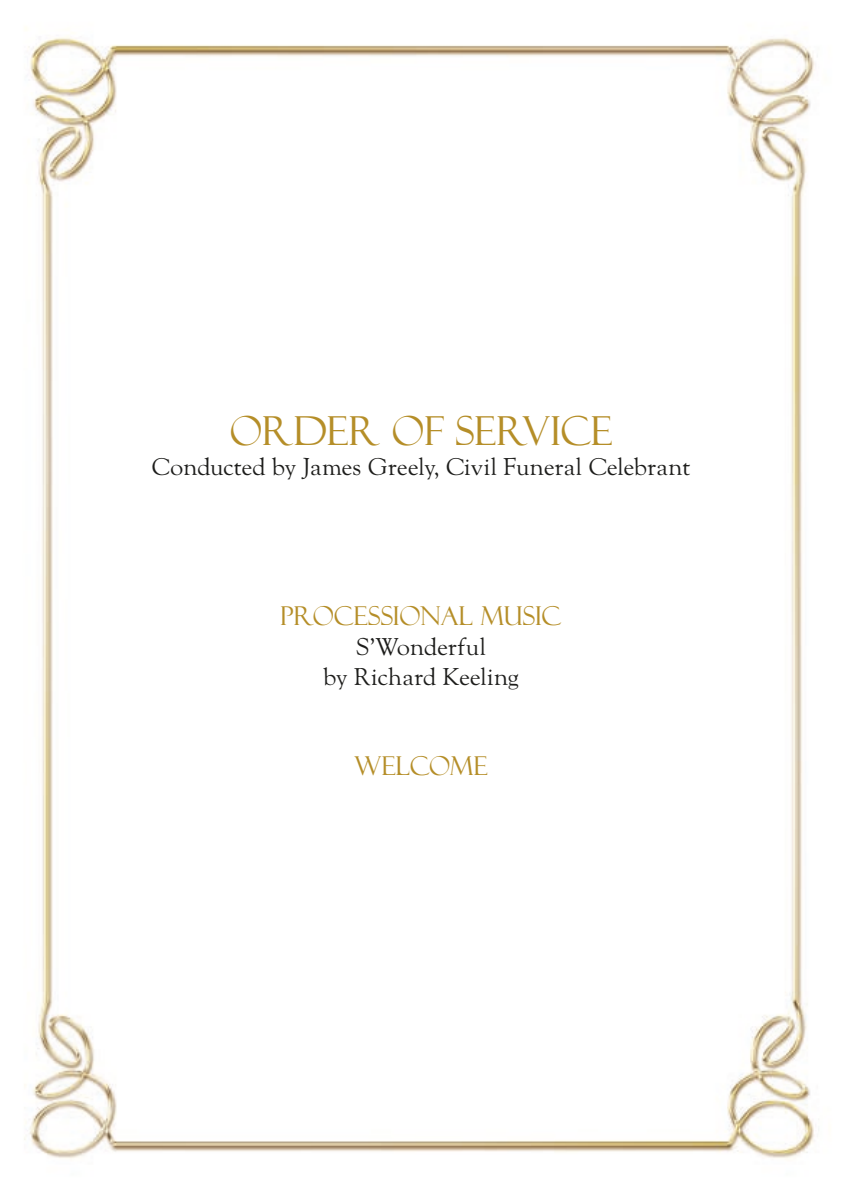
<style>
.page{position:relative;width:842px;height:1191px;background:#fff}
.page>*{position:absolute;margin:0;border:0;box-sizing:border-box;transform-origin:0 0}
.t1{font:40px "Felix Titling";letter-spacing:-.01em;color:#b58e28}
.t2{font:26px "Felix Titling";letter-spacing:-.01em;color:#b58e28}
.t3{font:24px/30px "LTC Goudy Oldstyle Pro";letter-spacing:-.01em;color:#1d1d1b;text-align:center}
</style>
<div class="page">
<img style="left:24px;top:28px;width:791px;height:1131px">
<h1 class="t1" style="left:230px;top:408px;width:384px">ORDER OF SERVICE</h1>
<p class="t3" style="left:152px;top:452px;width:540px">Conducted by James Greely, Civil Funeral Celebrant</p>
<p class="t2" style="left:280px;top:601px;width:283px">PROCESSIONAL MUSIC</p>
<p class="t3" style="left:323px;top:632px;width:197px">S’Wonderful<br>by Richard Keeling</p>
<p class="t2" style="left:354px;top:751px;width:135px">WELCOME</p>
</div>
